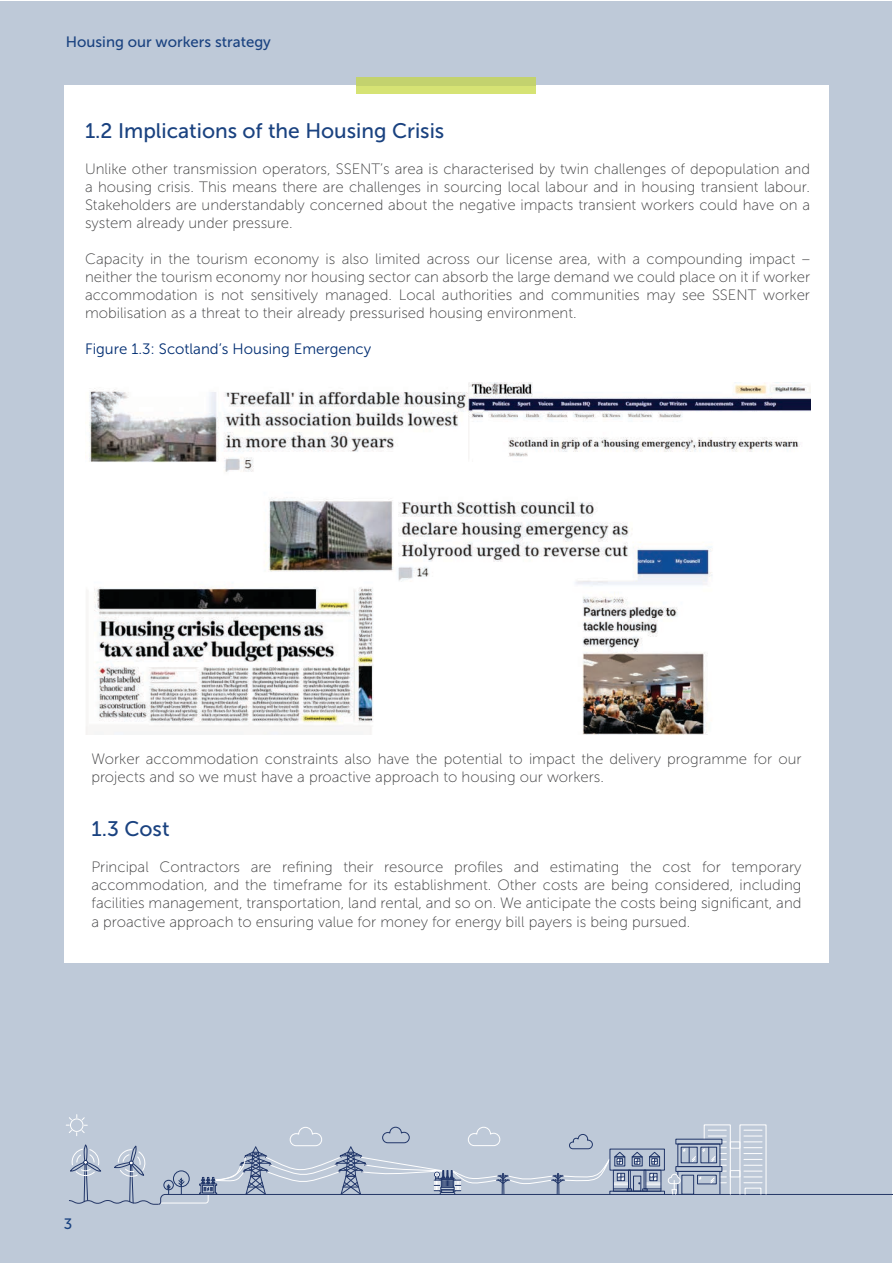
<style>
.page{position:relative;width:893px;height:1263px;background:#fff}
.page>*{position:absolute;margin:0;border:0;box-sizing:border-box;transform-origin:0 0}
.t1{font:21px "Museo Sans 500";color:#1a4280}
.t2{font:15px/18px "Museo Sans 100";color:#3e3e3f;text-align:justify}
.t3{font:15px "Museo Sans 300";color:#002d72}
.t4{font:15px "Museo Sans 500";color:#1a4280}
</style>
<div class="page">
<div style="left:1px;top:1px;width:891px;height:1261px;background:#bec9d8"></div>
<div style="left:64px;top:86px;width:765px;height:877px;background:#fff"></div>
<div style="left:357px;top:77px;width:179px;height:9px;background:#c3d26e"></div>
<div style="left:357px;top:86px;width:179px;height:7px;background:#d6e374"></div>
<img style="left:86px;top:383px;width:724px;height:352px">
<svg style="left:66px;top:1114px;width:827px;height:91px"></svg>
<p class="t4" style="left:66px;top:34px;width:207px">Housing our workers strategy</p>
<h1 class="t1" style="left:85px;top:120px;width:361px">1.2 Implications of the Housing Crisis</h1>
<p class="t2" style="left:85px;top:160px;width:727px">Unlike other transmission operators, SSENT’s area is characterised by twin challenges of depopulation and a housing crisis. This means there are challenges in sourcing local labour and in housing transient labour.<br>Stakeholders are understandably concerned about the negative impacts transient workers could have on a system already under pressure.</p>
<p class="t2" style="left:85px;top:250px;width:726px">Capacity in the tourism economy is also limited across our license area, with a compounding impact – neither the tourism economy nor housing sector can absorb the large demand we could place on it if worker accommodation is not sensitively managed. Local authorities and communities may see SSENT worker mobilisation as a threat to their already pressurised housing environment.</p>
<p class="t3" style="left:85px;top:341px;width:288px">Figure 1.3: Scotland’s Housing Emergency</p>
<p class="t2" style="left:91px;top:750px;width:712px">Worker accommodation constraints also have the potential to impact the delivery programme for our projects and so we must have a proactive approach to housing our workers.</p>
<h1 class="t1" style="left:91px;top:818px;width:80px">1.3 Cost</h1>
<p class="t2" style="left:91px;top:858px;width:712px">Principal Contractors are refining their resource profiles and estimating the cost for temporary accommodation, and the timeframe for its establishment. Other costs are being considered, including facilities management, transportation, land rental, and so on. We anticipate the costs being significant, and a proactive approach to ensuring value for money for energy bill payers is being pursued.</p>
<p class="t4" style="left:64px;top:1215px;width:10px">3</p>
</div>
